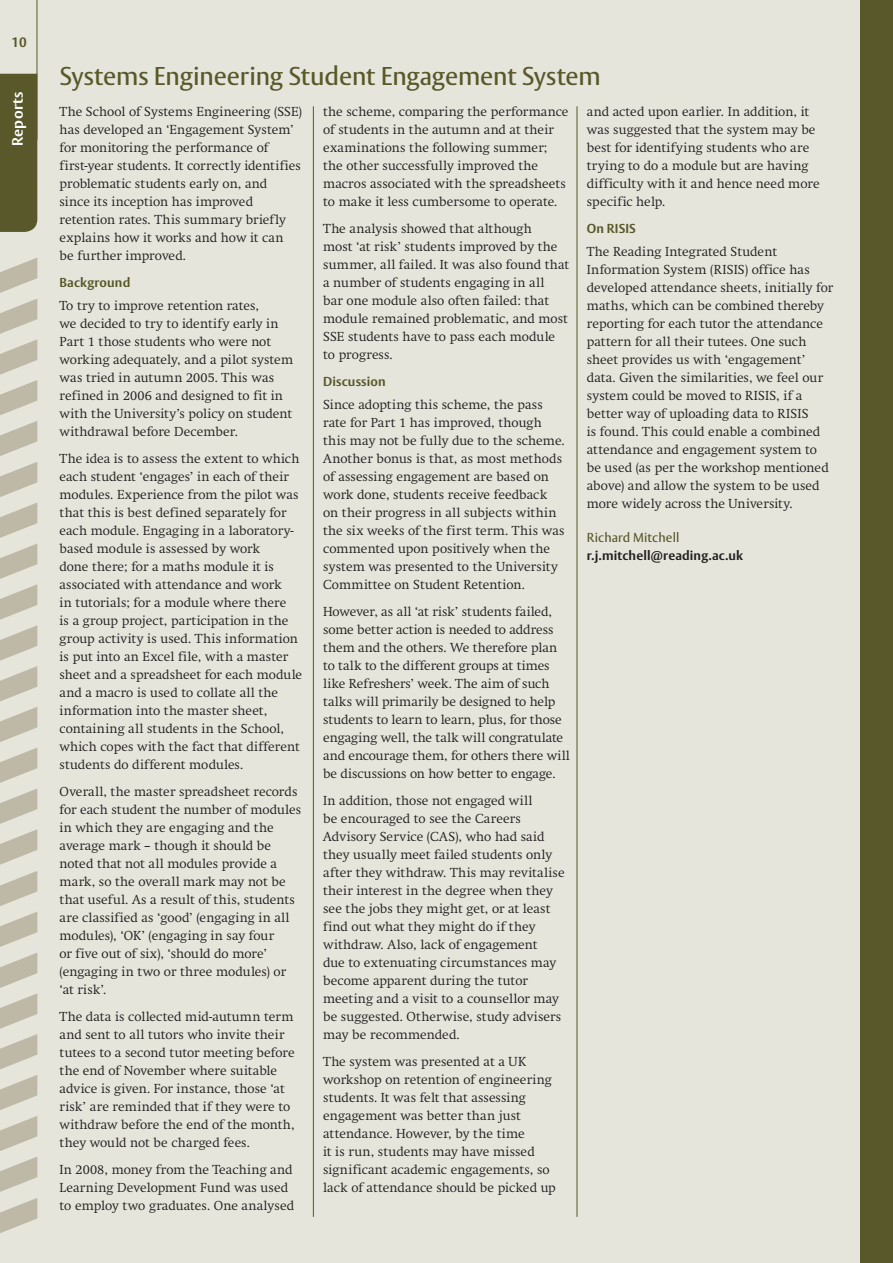
<style>
.page{position:relative;width:893px;height:1263px;background:#fff}
.page>*{position:absolute;margin:0;border:0;box-sizing:border-box;transform-origin:0 0}
.Article_heading_repo{font:25.5px "Rdg Vesta 3";letter-spacing:-.005em;color:#58582a}
.t1{font:700 15px "Rdg Vesta";letter-spacing:.025em;color:#fff}
.t2{font:700 13.5px "Rdg Vesta";color:#58582a}
.text{font:12.9px/18px "Rdg Swift";letter-spacing:.005em;color:#231f20}
.Author_report{font:700 12.9px/18px "Rdg Vesta";letter-spacing:.01em;color:#231f20}
.Heading_3{font:700 12.9px "Rdg Vesta";letter-spacing:.015em;color:#58582a}
.s1{font-family:"Rdg Vesta 3";font-weight:400;color:#58582a}
</style>
<div class="page">
<div style="left:0;top:0;width:892px;height:1263px;background:#e6e5dc"></div>
<div style="left:860px;top:0;width:33px;height:1263px;background:#58582a"></div>
<svg style="left:0;top:1198px;width:37px;height:35px"></svg>
<svg style="left:0;top:1116px;width:37px;height:76px"></svg>
<svg style="left:0;top:1075px;width:37px;height:35px"></svg>
<svg style="left:0;top:871px;width:37px;height:198px"></svg>
<svg style="left:0;top:707px;width:37px;height:158px"></svg>
<svg style="left:0;top:462px;width:37px;height:239px"></svg>
<svg style="left:0;top:421px;width:37px;height:35px"></svg>
<svg style="left:0;top:258px;width:37px;height:157px"></svg>
<svg style="left:0;top:0;width:38px;height:232px"></svg>
<hr style="left:313px;top:106px;width:1px;height:1111px;background:#58582a">
<hr style="left:577px;top:106px;width:1px;height:1111px;background:#58582a">
<p class="t2" style="left:12px;top:33px;width:17px">10</p>
<p class="t1" style="left:8px;top:146px;width:56px;rotate:-90deg">Reports</p>
<p class="Article_heading_repo" style="left:60px;top:60px;width:543px">Systems Engineering Student Engagement System</p>
<p class="text" style="left:60px;top:103px;width:244px">The School of Systems Engineering (SSE) has developed an ‘Engagement System’ for monitoring the performance of first-year students. It correctly identifies problematic students early on, and<br>since its inception has improved retention rates. This summary briefly explains how it works and how it can<br>be further improved.</p>
<p class="Heading_3" style="left:60px;top:275px;width:72px">Background</p>
<p class="text" style="left:60px;top:296px;width:235px">To try to improve retention rates,<br>we decided to try to identify early in Part 1 those students who were not working adequately, and a pilot system was tried in autumn 2005. This was refined in 2006 and designed to fit in with the University’s policy on student withdrawal before December.</p>
<p class="text" style="left:60px;top:449px;width:244px">The idea is to assess the extent to which each student ‘engages’ in each of their modules. Experience from the pilot was that this is best defined separately for each module. Engaging in a laboratory&shy;based module is assessed by work<br>done there; for a maths module it is associated with attendance and work<br>in tutorials; for a module where there<br>is a group project, participation in the group activity is used. This information is put into an Excel file, with a master sheet and a spreadsheet for each module and a macro is used to collate all the information into the master sheet, containing all students in the School, which copes with the fact that different students do different modules.</p>
<p class="text" style="left:60px;top:782px;width:243px">Overall, the master spreadsheet records for each student the number of modules in which they are engaging and the average mark – though it should be noted that not all modules provide a mark, so the overall mark may not be that useful. As a result of this, students are classified as ‘good’ (engaging in all modules), ‘OK’ (engaging in say four<br>or five out of six), ‘should do more’ (engaging in two or three modules) or ‘at risk’.</p>
<p class="text" style="left:60px;top:1007px;width:237px">The data is collected mid-autumn term and sent to all tutors who invite their tutees to a second tutor meeting before the end of November where suitable advice is given. For instance, those ‘at risk’ are reminded that if they were to withdraw before the end of the month, they would not be charged fees.</p>
<p class="text" style="left:60px;top:1160px;width:236px">In 2008, money from the Teaching and<br>Learning Development Fund was used to employ two graduates. One analysed</p>
<p class="text" style="left:323px;top:103px;width:247px">the scheme, comparing the performance of students in the autumn and at their examinations the following summer; the other successfully improved the macros associated with the spreadsheets to make it less cumbersome to operate.</p>
<p class="text" style="left:323px;top:220px;width:248px">The analysis showed that although<br>most ‘at risk’ students improved by the summer, all failed. It was also found that a number of students engaging in all<br>bar one module also often failed: that module remained problematic, and most SSE students have to pass each module to progress.</p>
<p class="Heading_3" style="left:323px;top:374px;width:64px">Discussion</p>
<p class="text" style="left:323px;top:395px;width:243px">Since adopting this scheme, the pass rate for Part 1 has improved, though this may not be fully due to the scheme.<br>Another bonus is that, as most methods of assessing engagement are based on work done, students receive feedback on their progress in all subjects within the six weeks of the first term. This was commented upon positively when the system was presented to the University Committee on Student Retention.</p>
<p class="text" style="left:323px;top:602px;width:248px">However, as all ‘at risk’ students failed, some better action is needed to address them and the others. We therefore plan to talk to the different groups at times like Refreshers’ week. The aim of such talks will primarily be designed to help students to learn to learn, plus, for those engaging well, the talk will congratulate and encourage them, for others there will be discussions on how better to engage.</p>
<p class="text" style="left:323px;top:791px;width:243px">In addition, those not engaged will<br>be encouraged to see the Careers Advisory Service (CAS), who had said they usually meet failed students only after they withdraw. This may revitalise their interest in the degree when they see the jobs they might get, or at least find out what they might do if they withdraw. Also, lack of engagement<br>due to extenuating circumstances may become apparent during the tutor meeting and a visit to a counsellor may be suggested. Otherwise, study advisers may be recommended.</p>
<p class="text" style="left:323px;top:1052px;width:234px">The system was presented at a UK workshop on retention of engineering students. It was felt that assessing engagement was better than just attendance. However, by the time<br>it is run, students may have missed significant academic engagements, so lack of attendance should be picked up</p>
<p class="text" style="left:587px;top:103px;width:234px">and acted upon earlier. In addition, it was suggested that the system may be best for identifying students who are trying to do a module but are having difficulty with it and hence need more specific help.</p>
<p class="Heading_3" style="left:587px;top:221px;width:51px">On RISIS</p>
<p class="text" style="left:587px;top:242px;width:248px">The Reading Integrated Student Information System (RISIS) office has developed attendance sheets, initially for maths, which can be combined thereby reporting for each tutor the attendance pattern for all their tutees. One such sheet provides us with ‘engagement’ data. Given the similarities, we feel our system could be moved to RISIS, if a better way of uploading data to RISIS<br>is found. This could enable a combined attendance and engagement system to be used (as per the workshop mentioned above) and allow the system to be used more widely across the University.</p>
<p class="Author_report" style="left:587px;top:529px;width:158px"><span class="s1">Richard Mitchell </span>r.j.mitchell@reading.ac.uk</p>
</div>
